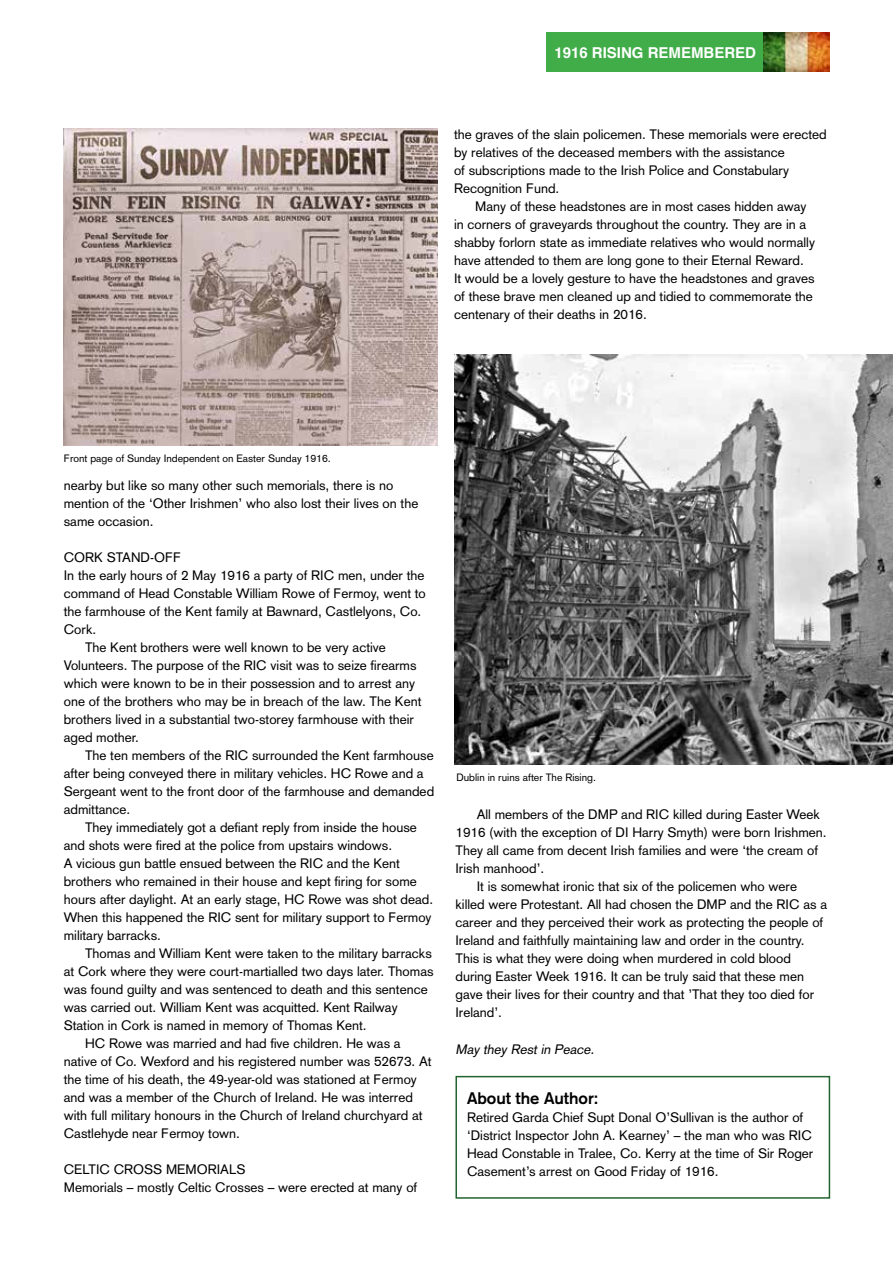
<style>
.page{position:relative;width:893px;height:1263px;background:#fff}
.page>*{position:absolute;margin:0;border:0;box-sizing:border-box;transform-origin:0 0}
.t1{font:700 16.5px "Akzidenz Grotesk";color:#000}
.t2{font:700 15px "Helvetica";color:#fff}
.t3{font:13.5px/18px "Akzidenz Grotesk";color:#000}
.t4{font:italic 13.5px "Akzidenz Grotesk";color:#000}
.t5{font:10.5px "Akzidenz Grotesk";color:#000}
</style>
<div class="page">
<div style="left:546px;top:32px;width:283px;height:40px;background:#41ad49"></div>
<img style="left:764px;top:32px;width:65px;height:40px">
<img style="left:454px;top:354px;width:439px;height:411px">
<img style="left:64px;top:129px;width:373px;height:317px">
<div style="left:455px;top:1076px;width:375px;height:123px;border:2px solid #22642f"></div>
<p class="t2" style="left:554px;top:40px;width:203px">1916 RISING REMEMBERED</p>
<p class="t3" style="left:454px;top:125px;width:374px">the graves of the slain policemen. These memorials were erected by relatives of the deceased members with the assistance<br>of subscriptions made to the Irish Police and Constabulary Recognition Fund.</p>
<p class="t3" style="left:454px;top:197px;width:363px;text-indent:21px">Many of these headstones are in most cases hidden away in corners of graveyards throughout the country. They are in a shabby forlorn state as immediate relatives who would normally have attended to them are long gone to their Eternal Reward.<br>It would be a lovely gesture to have the headstones and graves of these brave men cleaned up and tidied to commemorate the centenary of their deaths in 2016.</p>
<p class="t5" style="left:64px;top:452px;width:269px">Front page of Sunday Independent on Easter Sunday 1916.</p>
<p class="t3" style="left:64px;top:476px;width:356px">nearby but like so many other such memorials, there is no mention of the ‘Other Irishmen’ who also lost their lives on the same occasion.</p>
<p class="t3" style="left:64px;top:548px;width:119px">CORK STAND-OFF</p>
<p class="t3" style="left:64px;top:566px;width:362px">In the early hours of 2 May 1916 a party of RIC men, under the</p>
<p class="t3" style="left:64px;top:584px;width:364px">command of Head Constable William Rowe of Fermoy, went to</p>
<p class="t3" style="left:64px;top:602px;width:359px">the farmhouse of the Kent family at Bawnard, Castlelyons, Co.</p>
<p class="t3" style="left:64px;top:620px;width:34px">Cork.</p>
<p class="t3" style="left:85px;top:638px;width:302px">The Kent brothers were well known to be very active</p>
<p class="t3" style="left:64px;top:656px;width:354px">Volunteers. The purpose of the RIC visit was to seize firearms</p>
<p class="t3" style="left:64px;top:674px;width:353px">which were known to be in their possession and to arrest any</p>
<p class="t3" style="left:64px;top:692px;width:359px">one of the brothers who may be in breach of the law. The Kent</p>
<p class="t3" style="left:64px;top:710px;width:352px">brothers lived in a substantial two-storey farmhouse with their</p>
<p class="t3" style="left:64px;top:728px;width:77px">aged mother.</p>
<p class="t3" style="left:85px;top:746px;width:350px">The ten members of the RIC surrounded the Kent farmhouse</p>
<p class="t3" style="left:64px;top:764px;width:361px">after being conveyed there in military vehicles. HC Rowe and a</p>
<p class="t3" style="left:64px;top:782px;width:372px">Sergeant went to the front door of the farmhouse and demanded</p>
<p class="t3" style="left:64px;top:800px;width:68px">admittance.</p>
<p class="t3" style="left:85px;top:818px;width:333px">They immediately got a defiant reply from inside the house</p>
<p class="t3" style="left:64px;top:836px;width:330px">and shots were fired at the police from upstairs windows.</p>
<p class="t3" style="left:64px;top:854px;width:338px">A vicious gun battle ensued between the RIC and the Kent</p>
<p class="t3" style="left:64px;top:872px;width:355px">brothers who remained in their house and kept firing for some</p>
<p class="t3" style="left:64px;top:890px;width:371px">hours after daylight. At an early stage, HC Rowe was shot dead.</p>
<p class="t3" style="left:64px;top:908px;width:369px">When this happened the RIC sent for military support to Fermoy</p>
<p class="t3" style="left:64px;top:926px;width:99px">military barracks.</p>
<p class="t3" style="left:85px;top:944px;width:348px">Thomas and William Kent were taken to the military barracks</p>
<p class="t3" style="left:64px;top:962px;width:371px">at Cork where they were court-martialled two days later. Thomas</p>
<p class="t3" style="left:64px;top:980px;width:365px">was found guilty and was sentenced to death and this sentence</p>
<p class="t3" style="left:64px;top:998px;width:335px">was carried out. William Kent was acquitted. Kent Railway</p>
<p class="t3" style="left:64px;top:1016px;width:304px">Station in Cork is named in memory of Thomas Kent.</p>
<p class="t3" style="left:85px;top:1034px;width:317px">HC Rowe was married and had five children. He was a</p>
<p class="t3" style="left:64px;top:1052px;width:369px">native of Co. Wexford and his registered number was 52673. At</p>
<p class="t3" style="left:64px;top:1070px;width:355px">the time of his death, the 49-year-old was stationed at Fermoy</p>
<p class="t3" style="left:64px;top:1088px;width:351px">and was a member of the Church of Ireland. He was interred</p>
<p class="t3" style="left:64px;top:1106px;width:360px">with full military honours in the Church of Ireland churchyard at</p>
<p class="t3" style="left:64px;top:1124px;width:178px">Castlehyde near Fermoy town.</p>
<p class="t3" style="left:64px;top:1160px;width:355px">CELTIC CROSS MEMORIALS<br>Memorials – mostly Celtic Crosses – were erected at many of</p>
<p class="t5" style="left:456px;top:771px;width:141px">Dublin in ruins after The Rising.</p>
<p class="t3" style="left:477px;top:806px;width:345px">All members of the DMP and RIC killed during Easter Week</p>
<p class="t3" style="left:455px;top:824px;width:373px">1916 (with the exception of DI Harry Smyth) were born Irishmen.</p>
<p class="t3" style="left:455px;top:842px;width:364px">They all came from decent Irish families and were ‘the cream of</p>
<p class="t3" style="left:455px;top:860px;width:90px">Irish manhood’.</p>
<p class="t3" style="left:477px;top:878px;width:322px">It is somewhat ironic that six of the policemen who were</p>
<p class="t3" style="left:455px;top:896px;width:373px">killed were Protestant. All had chosen the DMP and the RIC as a</p>
<p class="t3" style="left:455px;top:914px;width:369px">career and they perceived their work as protecting the people of</p>
<p class="t3" style="left:455px;top:932px;width:351px">Ireland and faithfully maintaining law and order in the country.</p>
<p class="t3" style="left:455px;top:950px;width:337px">This is what they were doing when murdered in cold blood</p>
<p class="t3" style="left:455px;top:968px;width:350px">during Easter Week 1916. It can be truly said that these men</p>
<p class="t3" style="left:455px;top:986px;width:360px">gave their lives for their country and that ’That they too died for</p>
<p class="t3" style="left:455px;top:1004px;width:48px">Ireland’.</p>
<p class="t4" style="left:455px;top:1041px;width:143px">May they Rest in Peace.</p>
<p class="t1" style="left:467px;top:1089px;width:133px">About the Author:</p>
<p class="t3" style="left:467px;top:1109px;width:348px">Retired Garda Chief Supt Donal O’Sullivan is the author of ‘District Inspector John A. Kearney’ – the man who was RIC Head Constable in Tralee, Co. Kerry at the time of Sir Roger Casement’s arrest on Good Friday of 1916.</p>
</div>
